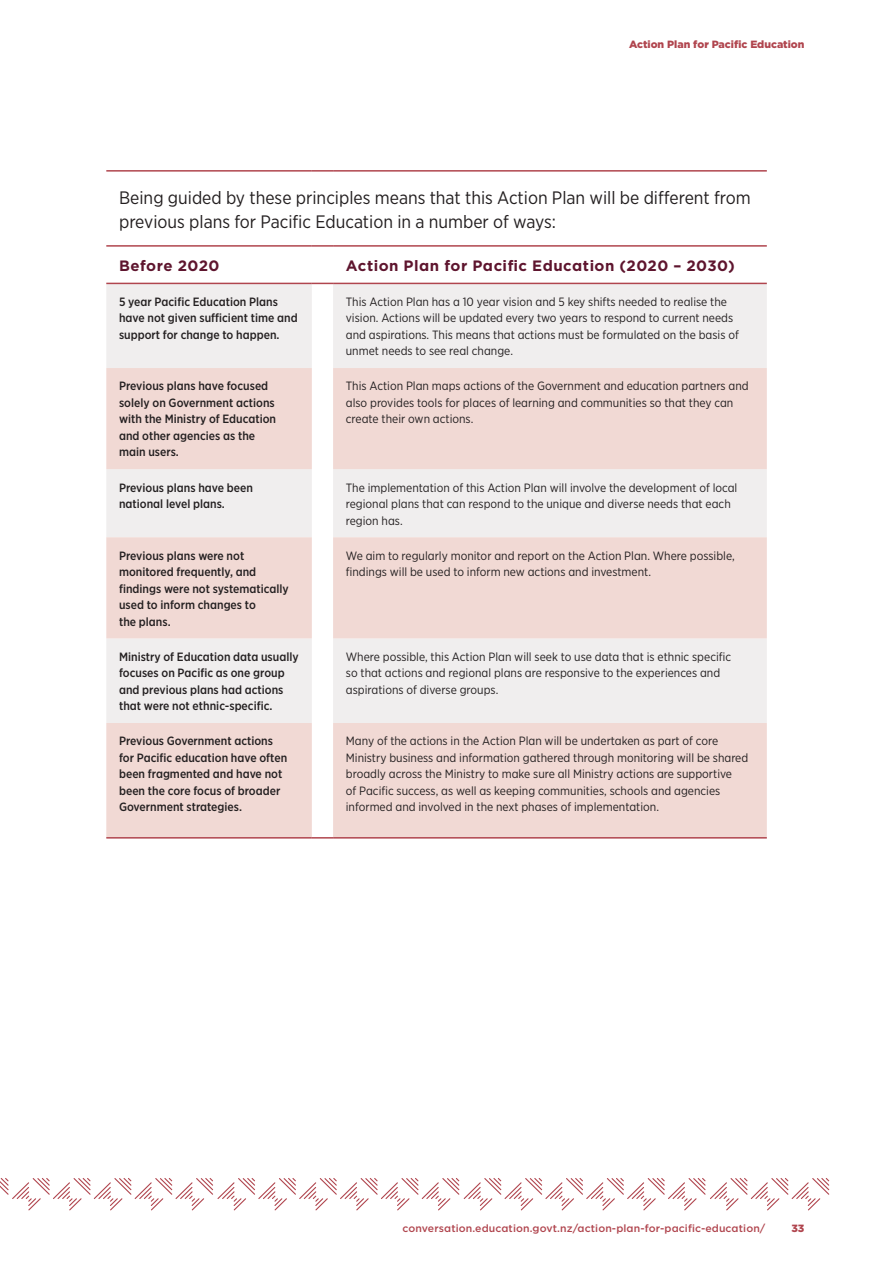
<style>
.page{position:relative;width:893px;height:1263px;background:#fff}
.page>*{position:absolute;margin:0;border:0;box-sizing:border-box;transform-origin:0 0}
.Table_Header_4{font:18px/24px "Gotham Narrow";color:#231f20}
.Table_Header_2{font:700 15px "Gotham";letter-spacing:.03em;color:#5e152e}
.TABLE_Body_Text{font:12px/16.5px "Gotham Narrow";color:#231f20}
.TABLE_Body_Text-2{font:500 12px/16.5px "Gotham Narrow";color:#231f20}
.t1{font:500 10.5px "Gotham";letter-spacing:.01em;color:#b0454e}
.t2{font:900 10.5px "Gotham";color:#b0454e}
</style>
<div class="page">
<div style="left:106px;top:284px;width:661px;height:84px;background:#f0eeee"></div>
<svg style="left:106px;top:368px;width:661px;height:469px;background:#f1e0dd"></svg>
<hr style="left:106px;top:245px;width:206px;height:2px;background:#b0454e">
<hr style="left:312px;top:245px;width:21px;height:2px;background:#b0454e">
<hr style="left:333px;top:245px;width:434px;height:2px;background:#b0454e">
<hr style="left:106px;top:283px;width:206px;height:1px;background:#b0454e">
<svg style="left:312px;top:283px;width:21px;height:1px"></svg>
<hr style="left:333px;top:283px;width:434px;height:1px;background:#b0454e">
<hr style="left:106px;top:170px;width:206px;height:2px;background:#b0454e">
<hr style="left:312px;top:170px;width:21px;height:2px;background:#b0454e">
<hr style="left:333px;top:170px;width:434px;height:2px;background:#b0454e">
<hr style="left:106px;top:837px;width:206px;height:1px;background:#b0454e">
<svg style="left:312px;top:837px;width:21px;height:1px"></svg>
<hr style="left:333px;top:837px;width:434px;height:1px;background:#b0454e">
<svg style="left:0;top:1178px;width:829px;height:32px"></svg>
<p class="t2" style="left:629px;top:37px;width:177px">Action Plan for Pacific Education</p>
<p class="Table_Header_4" style="left:119px;top:185px;width:633px">Being guided by these principles means that this Action Plan will be different from previous plans for Pacific Education in a number of ways:</p>
<p class="Table_Header_2" style="left:119px;top:255px;width:102px">Before 2020</p>
<p class="Table_Header_2" style="left:346px;top:255px;width:390px">Action Plan for Pacific Education (2020 – 2030)</p>
<p class="TABLE_Body_Text-2" style="left:119px;top:293px;width:180px">5 year Pacific Education Plans have not given sufficient time and support for change to happen.</p>
<p class="TABLE_Body_Text" style="left:346px;top:293px;width:395px">This Action Plan has a 10 year vision and 5 key shifts needed to realise the vision. Actions will be updated every two years to respond to current needs and aspirations. This means that actions must be formulated on the basis of unmet needs to see real change.</p>
<p class="TABLE_Body_Text-2" style="left:119px;top:378px;width:159px">Previous plans have focused solely on Government actions with the Ministry of Education and other agencies as the main users.</p>
<p class="TABLE_Body_Text" style="left:346px;top:378px;width:404px">This Action Plan maps actions of the Government and education partners and also provides tools for places of learning and communities so that they can create their own actions.</p>
<p class="TABLE_Body_Text-2" style="left:119px;top:479px;width:135px">Previous plans have been national level plans.</p>
<p class="TABLE_Body_Text" style="left:346px;top:479px;width:393px">The implementation of this Action Plan will involve the development of local regional plans that can respond to the unique and diverse needs that each region has.</p>
<p class="TABLE_Body_Text-2" style="left:119px;top:547px;width:171px">Previous plans were not monitored frequently, and findings were not systematically used to inform changes to<br>the plans.</p>
<p class="TABLE_Body_Text" style="left:346px;top:547px;width:390px">We aim to regularly monitor and report on the Action Plan. Where possible, findings will be used to inform new actions and investment.</p>
<p class="TABLE_Body_Text-2" style="left:119px;top:648px;width:181px">Ministry of Education data usually focuses on Pacific as one group and previous plans had actions that were not ethnic-specific.</p>
<p class="TABLE_Body_Text" style="left:346px;top:648px;width:387px">Where possible, this Action Plan will seek to use data that is ethnic specific so that actions and regional plans are responsive to the experiences and aspirations of diverse groups.</p>
<p class="TABLE_Body_Text-2" style="left:119px;top:733px;width:170px">Previous Government actions for Pacific education have often been fragmented and have not been the core focus of broader<br>Government strategies.</p>
<p class="TABLE_Body_Text" style="left:346px;top:733px;width:404px">Many of the actions in the Action Plan will be undertaken as part of core Ministry business and information gathered through monitoring will be shared broadly across the Ministry to make sure all Ministry actions are supportive<br>of Pacific success, as well as keeping communities, schools and agencies informed and involved in the next phases of implementation.</p>
<p class="t1" style="left:403px;top:1222px;width:364px">conversation.education.govt.nz/action-plan-for-pacific-education/</p>
<p class="t2" style="left:791px;top:1221px;width:15px">33</p>
</div>
